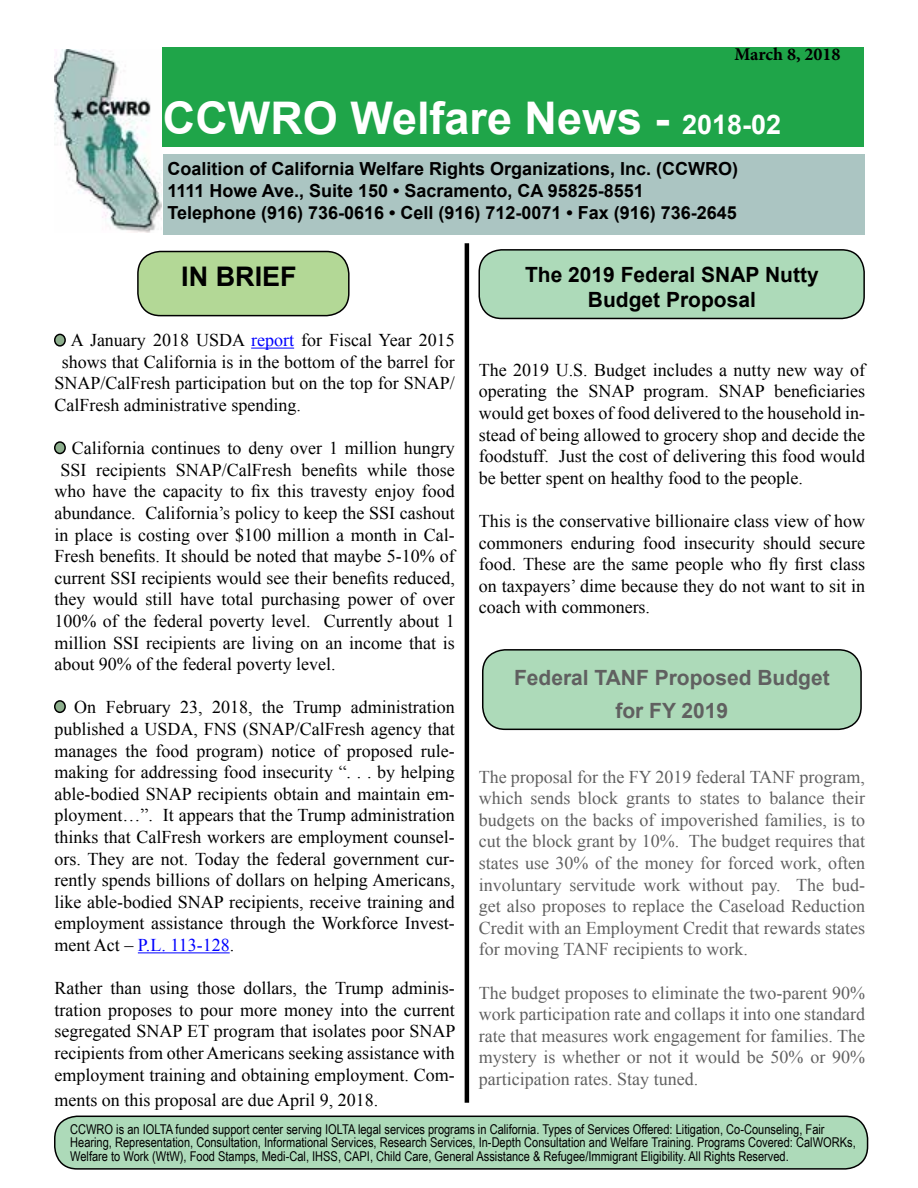
<style>
.page{position:relative;width:918px;height:1188px;background:#fff}
.page>*{position:absolute;margin:0;border:0;box-sizing:border-box;transform-origin:0 0}
.t1{font:700 45px "Arial";color:#fff}
.t2{font:700 27px "Arial";color:#000}
.t3{font:700 21px/25.2px "Arial";color:#000;text-align:center}
.t4{font:700 21px/32.4px "Arial";color:#606060;text-align:center}
.t5{font:18px/21.6px "Times New Roman";color:#000;text-align:justify}
.t6{font:18px/21.6px "Times New Roman";color:#606060;text-align:justify}
.t7{font:700 18px/21.6px "Arial";color:#000}
.t8{font:700 18px "Minion Pro";color:#000}
.t9{font:13.5px/13.5px "Arial Narrow";color:#000}
.s1{font-size:27px}
.s2{color:#00f}
</style>
<div class="page">
<div style="left:483px;top:650px;width:378px;height:79px;background:#addab9;border-radius:22px"></div>
<div style="left:482px;top:649px;width:380px;height:81px;border:2px solid #000;border-radius:22px"></div>
<div style="left:479px;top:250px;width:385px;height:68px;background:#addab9;border-radius:22px"></div>
<div style="left:478px;top:249px;width:387px;height:70px;border:2px solid #000;border-radius:22px"></div>
<div style="left:55px;top:1116px;width:813px;height:53px;background:#addab9;border-radius:23px"></div>
<div style="left:54px;top:1116px;width:814px;height:54px;border:2px solid #000;border-radius:23px"></div>
<div style="left:163px;top:47px;width:701px;height:100px;background:#1fa549"></div>
<img style="left:54px;top:50px;width:108px;height:183px">
<div style="left:163px;top:154px;width:702px;height:81px;background:#abc5c2"></div>
<hr style="left:465px;top:243px;width:4px;height:860px;background:#000">
<hr style="left:251px;top:348px;width:43px;height:1px;background:#00f">
<hr style="left:138px;top:952px;width:92px;height:1px;background:#00f">
<div style="left:138px;top:252px;width:211px;height:64px;background:#b3d896;border-radius:22px"></div>
<div style="left:137px;top:251px;width:213px;height:65px;border:2px solid #000;border-radius:22px"></div>
<div style="left:55px;top:334px;width:10px;height:12px;background:#8dae8d;border-radius:50%"></div>
<div style="left:54px;top:334px;width:12px;height:13px;border:2px solid #000;border-radius:50%"></div>
<div style="left:55px;top:442px;width:10px;height:12px;background:#8dae8d;border-radius:50%"></div>
<div style="left:54px;top:441px;width:12px;height:13px;border:2px solid #000;border-radius:50%"></div>
<div style="left:55px;top:701px;width:10px;height:11px;background:#8dae8d;border-radius:50%"></div>
<div style="left:54px;top:700px;width:12px;height:13px;border:2px solid #000;border-radius:50%"></div>
<p class="t8" style="left:734px;top:42px;width:108px">March 8, 2018</p>
<h1 class="t1" style="left:163px;top:88px;width:620px">CCWRO Welfare News - <span class="s1">2018-02</span></h1>
<p class="t7" style="left:167px;top:159px;width:572px">Coalition of California Welfare Rights Organizations, Inc. (CCWRO)<br>1111 Howe Ave., Suite 150 • Sacramento, CA 95825-8551<br>Telephone (916) 736-0616 • Cell (916) 712-0071 • Fax (916) 736-2645</p>
<h2 class="t2" style="left:181px;top:258px;width:117px">IN BRIEF</h2>
<p class="t3" style="left:525px;top:263px;width:295px">The 2019 Federal SNAP Nutty<br>Budget Proposal</p>
<p class="t5" style="left:71px;top:329px;width:385px">A January 2018 USDA <span class="s2">report</span> for Fiscal Year 2015</p>
<p class="t5" style="left:62px;top:351px;width:395px">shows that California is in the bottom of the barrel for</p>
<p class="t5" style="left:54px;top:372px;width:402px">SNAP/CalFresh participation but on the top for SNAP/</p>
<p class="t5" style="left:54px;top:394px;width:248px">CalFresh administrative spending.</p>
<p class="t5" style="left:72px;top:437px;width:385px">California continues to deny over 1 million hungry</p>
<p class="t5" style="left:60px;top:459px;width:396px">SSI recipients SNAP/CalFresh benefits while those</p>
<p class="t5" style="left:54px;top:480px;width:402px">who have the capacity to fix this travesty enjoy food</p>
<p class="t5" style="left:54px;top:502px;width:402px">abundance. California’s policy to keep the SSI cashout</p>
<p class="t5" style="left:54px;top:523px;width:402px">in place is costing over $100 million a month in Cal-</p>
<p class="t5" style="left:54px;top:545px;width:402px">Fresh benefits. It should be noted that maybe 5-10% of</p>
<p class="t5" style="left:54px;top:567px;width:402px">current SSI recipients would see their benefits reduced,</p>
<p class="t5" style="left:54px;top:588px;width:402px">they would still have total purchasing power of over</p>
<p class="t5" style="left:54px;top:610px;width:402px">100% of the federal poverty level. Currently about 1</p>
<p class="t5" style="left:54px;top:631px;width:402px">million SSI recipients are living on an income that is</p>
<p class="t5" style="left:54px;top:653px;width:283px">about 90% of the federal poverty level.</p>
<p class="t5" style="left:54px;top:696px;width:402px;text-indent:20px">On February 23, 2018, the Trump administration published a USDA, FNS (SNAP/CalFresh agency that manages the food program) notice of proposed rule&shy;making for addressing food insecurity “. . . by helping able-bodied SNAP recipients obtain and maintain em&shy;ployment…”. It appears that the Trump administration thinks that CalFresh workers are employment counsel&shy;ors. They are not. Today the federal government cur&shy;rently spends billions of dollars on helping Americans, like able-bodied SNAP recipients, receive training and employment assistance through the Workforce Invest&shy;ment Act – <span class="s2">P.L. 113-128</span>.</p>
<p class="t5" style="left:54px;top:977px;width:403px">Rather than using those dollars, the Trump adminis&shy;tration proposes to pour more money into the current segregated SNAP ET program that isolates poor SNAP recipients from other Americans seeking assistance with employment training and obtaining employment. Com-</p>
<p class="t5" style="left:54px;top:1089px;width:325px">ments on this proposal are due April 9, 2018.</p>
<p class="t5" style="left:479px;top:359px;width:388px">The 2019 U.S. Budget includes a nutty new way of operating the SNAP program. SNAP beneficiaries would get boxes of food delivered to the household in&shy;stead of being allowed to grocery shop and decide the foodstuff. Just the cost of delivering this food would be better spent on healthy food to the people.</p>
<p class="t5" style="left:479px;top:510px;width:388px">This is the conservative billionaire class view of how commoners enduring food insecurity should secure food. These are the same people who fly first class on taxpayers’ dime because they do not want to sit in coach with commoners.</p>
<p class="t4" style="left:514px;top:663px;width:317px">Federal TANF Proposed Budget for FY 2019</p>
<p class="t6" style="left:479px;top:766px;width:388px">The proposal for the FY 2019 federal TANF program, which sends block grants to states to balance their budgets on the backs of impoverished families, is to cut the block grant by 10%. The budget requires that states use 30% of the money for forced work, often involuntary servitude work without pay. The bud&shy;get also proposes to replace the Caseload Reduction Credit with an Employment Credit that rewards states for moving TANF recipients to work.</p>
<p class="t6" style="left:479px;top:982px;width:388px">The budget proposes to eliminate the two-parent 90% work participation rate and collaps it into one standard rate that measures work engagement for families. The mystery is whether or not it would be 50% or 90% participation rates. Stay tuned.</p>
<p class="t9" style="left:70px;top:1122px;width:787px">CCWRO is an IOLTA funded support center serving IOLTA legal services programs in California. Types of Services Offered: Litigation, Co-Counseling, Fair<br>Hearing, Representation, Consultation, Informational Services, Research Services, In-Depth Consultation and Welfare Training. Programs Covered: CalWORKs,<br>Welfare to Work (WtW), Food Stamps, Medi-Cal, IHSS, CAPI, Child Care, General Assistance &amp; Refugee/Immigrant Eligibility. All Rights Reserved.</p>
</div>
